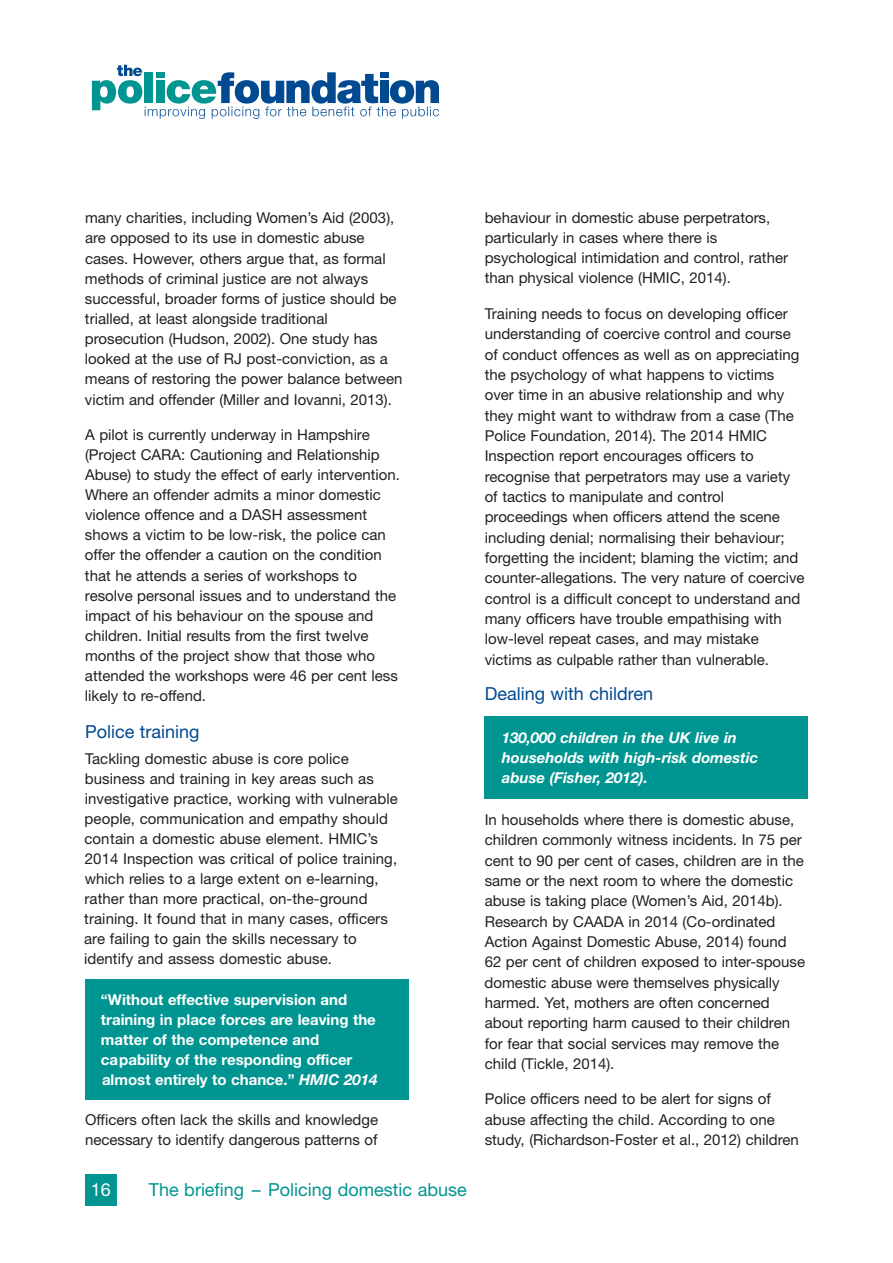
<style>
.page{position:relative;width:893px;height:1263px;background:#fff}
.page>*{position:absolute;margin:0;border:0;box-sizing:border-box;transform-origin:0 0}
.t1{font:18px "Helvetica Neue";color:#014990}
.t2{font:18px "Helvetica Neue";color:#009590}
.t3{font:18px "Helvetica Neue";color:#fff}
.t4{font:15px/20.4px "Helvetica Neue";color:#231f20}
.t5{font:700 15px/20px "Helvetica Neue";color:#fff}
.t6{font:italic 700 15px/20.4px "Helvetica Neue";color:#fff}
.s1{font-style:italic}
</style>
<div class="page">
<div style="left:85px;top:979px;width:323px;height:121px;background:#009590"></div>
<div style="left:485px;top:717px;width:323px;height:82px;background:#009590"></div>
<svg style="left:92px;top:65px;width:347px;height:54px"></svg>
<div style="left:85px;top:1174px;width:32px;height:31px;background:#009590"></div>
<p class="t4" style="left:85px;top:209px;width:319px">many charities, including Women’s Aid (2003), are opposed to its use in domestic abuse cases. However, others argue that, as formal methods of criminal justice are not always successful, broader forms of justice should be trialled, at least alongside traditional prosecution (Hudson, 2002). One study has looked at the use of RJ post-conviction, as a means of restoring the power balance between victim and offender (Miller and Iovanni, 2013).</p>
<p class="t4" style="left:85px;top:426px;width:316px">A pilot is currently underway in Hampshire (Project CARA: Cautioning and Relationship Abuse) to study the effect of early intervention.<br>Where an offender admits a minor domestic violence offence and a DASH assessment shows a victim to be low-risk, the police can offer the offender a caution on the condition that he attends a series of workshops to resolve personal issues and to understand the impact of his behaviour on the spouse and children. Initial results from the first twelve months of the project show that those who attended the workshops were 46 per cent less likely to re-offend.</p>
<p class="t1" style="left:85px;top:725px;width:116px">Police training</p>
<p class="t4" style="left:84px;top:750px;width:315px;line-height:20px">Tackling domestic abuse is core police business and training in key areas such as investigative practice, working with vulnerable people, communication and empathy should contain a domestic abuse element. HMIC’s 2014 Inspection was critical of police training, which relies to a large extent on e-learning, rather than more practical, on-the-ground training. It found that in many cases, officers are failing to gain the skills necessary to identify and assess domestic abuse.</p>
<p class="t5" style="left:101px;top:990px;width:278px">“Without effective supervision and training in place forces are leaving the matter of the competence and capability of the responding officer almost entirely to chance.” <span class="s1">HMIC 2014</span></p>
<p class="t4" style="left:85px;top:1111px;width:295px;line-height:20px">Officers often lack the skills and knowledge necessary to identify dangerous patterns of</p>
<p class="t3" style="left:91px;top:1183px;width:22px">16</p>
<p class="t2" style="left:149px;top:1183px;width:319px">The briefing – Policing domestic abuse</p>
<p class="t4" style="left:485px;top:209px;width:305px">behaviour in domestic abuse perpetrators, particularly in cases where there is psychological intimidation and control, rather than physical violence (HMIC, 2014).</p>
<p class="t4" style="left:485px;top:305px;width:321px">Training needs to focus on developing officer understanding of coercive control and course of conduct offences as well as on appreciating the psychology of what happens to victims over time in an abusive relationship and why they might want to withdraw from a case (The Police Foundation, 2014). The 2014 HMIC Inspection report encourages officers to recognise that perpetrators may use a variety of tactics to manipulate and control proceedings when officers attend the scene including denial; normalising their behaviour; forgetting the incident; blaming the victim; and counter-allegations. The very nature of coercive control is a difficult concept to understand and many officers have trouble empathising with low-level repeat cases, and may mistake victims as culpable rather than vulnerable.</p>
<p class="t1" style="left:485px;top:687px;width:170px">Dealing with children</p>
<p class="t6" style="left:502px;top:728px;width:258px">130,000 children in the UK live in households with high-risk domestic abuse (Fisher, 2012).</p>
<p class="t4" style="left:485px;top:811px;width:322px">In households where there is domestic abuse, children commonly witness incidents. In 75 per cent to 90 per cent of cases, children are in the same or the next room to where the domestic abuse is taking place (Women’s Aid, 2014b).<br>Research by CAADA in 2014 (Co-ordinated Action Against Domestic Abuse, 2014) found 62 per cent of children exposed to inter-spouse domestic abuse were themselves physically harmed. Yet, mothers are often concerned about reporting harm caused to their children for fear that social services may remove the child (Tickle, 2014).</p>
<p class="t4" style="left:485px;top:1090px;width:316px">Police officers need to be alert for signs of abuse affecting the child. According to one study, (Richardson-Foster et al., 2012) children</p>
</div>
